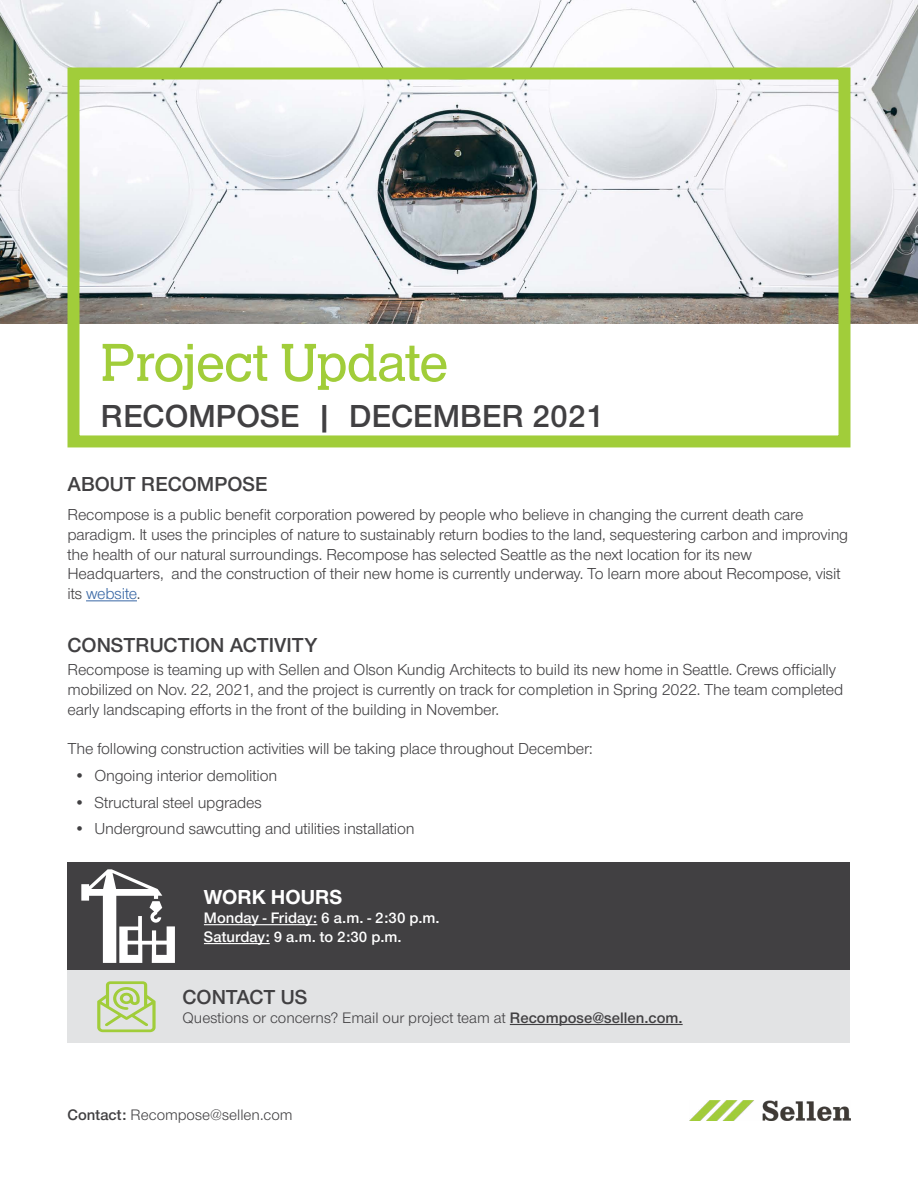
<style>
.page{position:relative;width:918px;height:1188px;background:#fff}
.page>*{position:absolute;margin:0;border:0;box-sizing:border-box;transform-origin:0 0}
.t1{font:55.5px "Helserif Boo";letter-spacing:-.005em;color:#a1cd3a}
.t2{font:33px "Nimbus San Nov Sem Bol";color:#414042}
.t3{font:21px "Nimbus San Nov Sem Bol";color:#414042}
.t4{font:700 21px "Nimbus San Nov";color:#fff}
.t5{font:16.5px/19.8px "Nimbus San Nov";letter-spacing:-.01em;color:#414042}
.t6{font:15.75px "Nimbus San Nov";color:#414042}
.t7{font:15.75px/18.9px "Nimbus San Nov Sem Bol";color:#fff}
.s1{color:#3a68a5}
.s2{font-family:"Nimbus San Nov Sem Bol"}
</style>
<div class="page">
<img style="left:690px;top:1100px;width:160px;height:20px">
<div style="left:68px;top:970px;width:782px;height:73px;background:#e2e3e4"></div>
<hr style="left:510px;top:1024px;width:173px;height:1px;background:#414042">
<div style="left:68px;top:862px;width:782px;height:108px;background:#414042"></div>
<hr style="left:204px;top:924px;width:113px;height:1px;background:#fff">
<hr style="left:204px;top:943px;width:66px;height:1px;background:#fff">
<img style="left:0;top:0;width:918px;height:324px">
<div style="left:68px;top:68px;width:782px;height:379px;border:12px solid #a1cd3a"></div>
<svg style="left:97px;top:981px;width:59px;height:51px"></svg>
<svg style="left:81px;top:869px;width:94px;height:94px"></svg>
<hr style="left:86px;top:601px;width:51px;height:1px;background:#3a68a5">
<h1 class="t1" style="left:101px;top:331px;width:348px">Project Update</h1>
<h2 class="t2" style="left:101px;top:397px;width:504px">RECOMPOSE | DECEMBER 2021</h2>
<p class="t3" style="left:68px;top:472px;width:202px">ABOUT RECOMPOSE</p>
<p class="t5" style="left:68px;top:505px;width:782px">Recompose is a public benefit corporation powered by people who believe in changing the current death care paradigm. It uses the principles of nature to sustainably return bodies to the land, sequestering carbon and improving the health of our natural surroundings. Recompose has selected Seattle as the next location for its new Headquarters, and the construction of their new home is currently underway. To learn more about Recompose, visit its <span class="s1">website</span>.</p>
<p class="t3" style="left:68px;top:633px;width:251px">CONSTRUCTION ACTIVITY</p>
<p class="t5" style="left:68px;top:660px;width:777px">Recompose is teaming up with Sellen and Olson Kundig Architects to build its new home in Seattle. Crews officially mobilized on Nov. 22, 2021, and the project is currently on track for completion in Spring 2022. The team completed early landscaping efforts in the front of the building in November.</p>
<p class="t5" style="left:68px;top:739px;width:527px">The following construction activities will be taking place throughout December:</p>
<p class="t5" style="left:74px;top:766px;width:205px">• Ongoing interior demolition</p>
<p class="t5" style="left:74px;top:792px;width:189px">• Structural steel upgrades</p>
<p class="t5" style="left:74px;top:819px;width:342px">• Underground sawcutting and utilities installation</p>
<p class="t4" style="left:204px;top:885px;width:140px">WORK HOURS</p>
<p class="t7" style="left:204px;top:908px;width:237px">Monday - Friday: 6 a.m. - 2:30 p.m.<br>Saturday: 9 a.m. to 2:30 p.m.</p>
<p class="t3" style="left:183px;top:985px;width:127px">CONTACT US</p>
<p class="t6" style="left:183px;top:1009px;width:502px">Questions or concerns? Email our project team at <span class="s2">Recompose@sellen.com.</span></p>
<p class="t6" style="left:67px;top:1106px;width:227px"><span class="s2">Contact:</span> Recompose@sellen.com</p>
</div>
